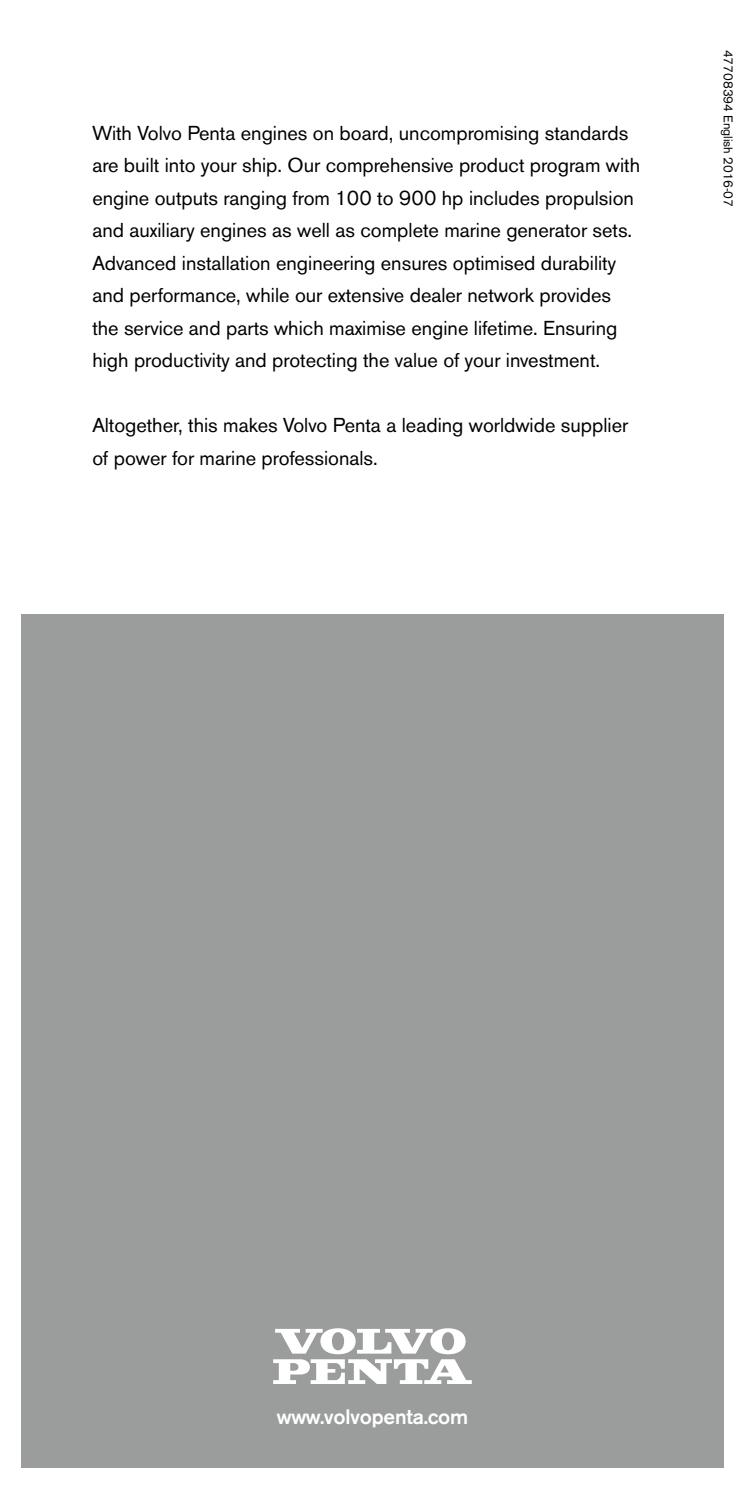
<style>
.page{position:relative;width:745px;height:1489px;background:#fff}
.page>*{position:absolute;margin:0;border:0;box-sizing:border-box;transform-origin:0 0}
.t1{font:500 20.75px "Volvo Sans Pro";letter-spacing:-.01em;color:#fff}
.t2{font:20px/32.5px "Volvo Sans Pro";color:#000}
.t3{font:12.5px "Volvo Sans Pro";color:#000}
</style>
<div class="page">
<div style="left:21px;top:614px;width:702px;height:853px;background:#9b9c9c"></div>
<svg style="left:273px;top:1328px;width:198px;height:55px"></svg>
<p class="t2" style="left:92px;top:116px;width:549px">With Volvo Penta engines on board, uncompromising standards are built into your ship. Our comprehensive product program with engine outputs ranging from 100 to 900 hp includes propulsion and auxiliary engines as well as complete marine generator sets.<br>Advanced installation engineering ensures optimised durability and performance, while our extensive dealer network provides the service and parts which maximise engine lifetime. Ensuring high productivity and protecting the value of your investment.</p>
<p class="t2" style="left:92px;top:409px;width:537px">Altogether, this makes Volvo Penta a leading worldwide supplier of power for marine professionals.</p>
<p class="t3" style="left:735px;top:50px;width:159px;rotate:90deg">47708394 English 2016-07</p>
<p class="t1" style="left:276px;top:1403px;width:193px">www.volvopenta.com</p>
</div>
